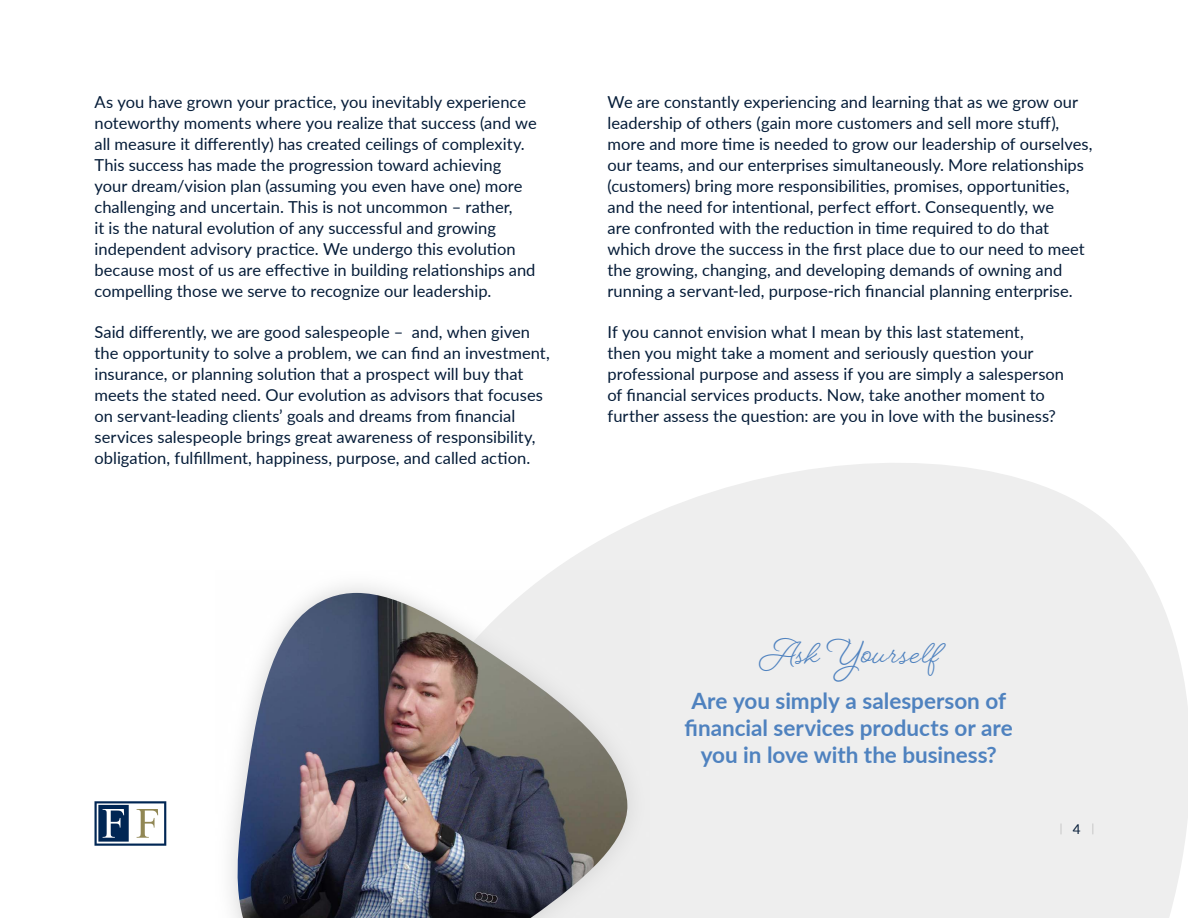
<style>
.page{position:relative;width:1188px;height:918px;background:#fff}
.page>*{position:absolute;margin:0;border:0;box-sizing:border-box;transform-origin:0 0}
.t1{font:700 36px "Beloved Script";letter-spacing:.025em;color:#4f82bf}
.t2{font:700 22.5px/27px "Lato";color:#4f82bf;text-align:center}
.t3{font:16.5px/21px "Lato";color:#051c38}
.t4{font:13.5px "Lato";color:#051c38}
</style>
<div class="page">
<svg style="left:553px;top:463px;width:635px;height:455px;fill:#eee"></svg>
<svg style="left:94px;top:801px;width:72px;height:45px"></svg>
<svg style="left:1060px;top:824px;width:2px;height:10px"></svg>
<svg style="left:1092px;top:824px;width:2px;height:10px"></svg>
<div style="left:215px;top:571px;width:435px;height:347px;background:linear-gradient(to right,#fff,#f0f0f0)"></div>
<img style="left:234px;top:593px;width:394px;height:325px">
<p class="t3" style="left:94px;top:91px;width:444px">As you have grown your practice, you inevitably experience noteworthy moments where you realize that success (and we all measure it differently) has created ceilings of complexity.<br>This success has made the progression toward achieving your dream/vision plan (assuming you even have one) more challenging and uncertain. This is not uncommon – rather,<br>it is the natural evolution of any successful and growing independent advisory practice. We undergo this evolution because most of us are effective in building relationships and compelling those we serve to recognize our leadership.</p>
<p class="t3" style="left:94px;top:321px;width:457px">Said differently, we are good salespeople – and, when given the opportunity to solve a problem, we can find an investment, insurance, or planning solution that a prospect will buy that meets the stated need. Our evolution as advisors that focuses on servant-leading clients’ goals and dreams from financial services salespeople brings great awareness of responsibility, obligation, fulfillment, happiness, purpose, and called action.</p>
<p class="t3" style="left:608px;top:91px;width:487px">We are constantly experiencing and learning that as we grow our leadership of others (gain more customers and sell more stuff), more and more time is needed to grow our leadership of ourselves, our teams, and our enterprises simultaneously. More relationships (customers) bring more responsibilities, promises, opportunities, and the need for intentional, perfect effort. Consequently, we<br>are confronted with the reduction in time required to do that which drove the success in the first place due to our need to meet the growing, changing, and developing demands of owning and running a servant-led, purpose-rich financial planning enterprise.</p>
<p class="t3" style="left:608px;top:321px;width:458px">If you cannot envision what I mean by this last statement,<br>then you might take a moment and seriously question your professional purpose and assess if you are simply a salesperson of financial services products. Now, take another moment to further assess the question: are you in love with the business?</p>
<h1 class="t1" style="left:759px;top:628px;width:181px">Ask Yourself</h1>
<h2 class="t2" style="left:685px;top:686px;width:330px">Are you simply a salesperson of financial services products or are you in love with the business?</h2>
<p class="t4" style="left:1073px;top:820px;width:9px">4</p>
</div>
